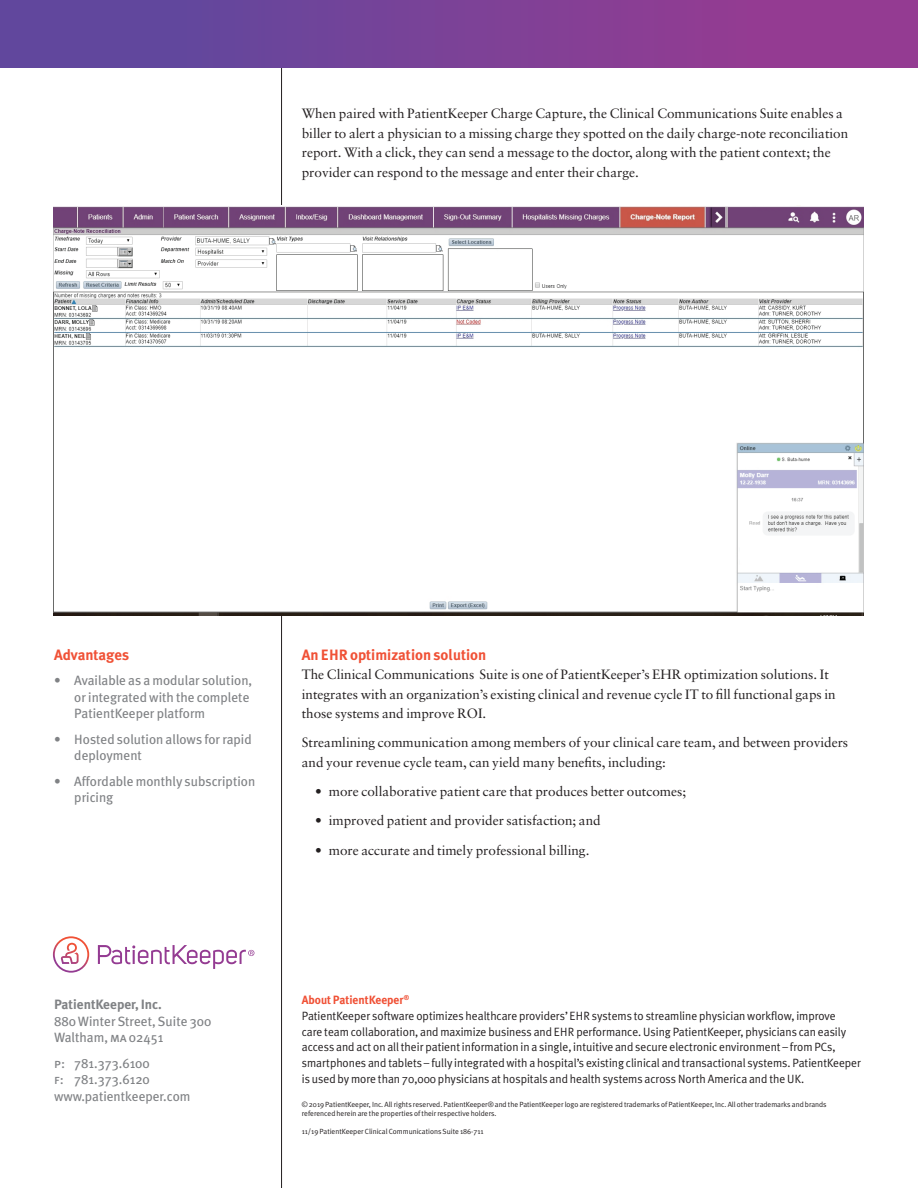
<style>
.page{position:relative;width:918px;height:1188px;background:#fff}
.page>*{position:absolute;margin:0;border:0;box-sizing:border-box;transform-origin:0 0}
.t1{font:700 15px "Meta Plus";color:#f05136}
.t2{font:13.5px/19.5px "Sabon";color:#231f20}
.t3{font:13.5px/16.5px "Meta Plus";color:#808285}
.t4{font:700 13.5px "Meta Plus";color:#808285}
.t5{font:12px/15.8px "Meta Plus Normal";color:#231f20}
.t6{font:700 12px "Meta Plus";color:#f05136}
.t7{font:7.5px/9px "Meta Plus Normal";color:#231f20}
.s1{font-family:"Meta Plus Book Caps"}
</style>
<div class="page">
<hr style="left:281px;top:0;width:1px;height:1188px;background:#231f20">
<div style="left:0;top:0;width:918px;height:68px;background:linear-gradient(to right,#5a499f,#9c3a90)"></div>
<svg style="left:53px;top:936px;width:36px;height:37px"></svg>
<svg style="left:98px;top:945px;width:156px;height:24px"></svg>
<img style="left:54px;top:206px;width:810px;height:410px">
<p class="t2" style="left:302px;top:104px;width:548px">When paired with PatientKeeper Charge Capture, the Clinical Communications Suite enables a biller to alert a physician to a missing charge they spotted on the daily charge-note reconciliation report. With a click, they can send a message to the doctor, along with the patient context; the provider can respond to the message and enter their charge.</p>
<p class="t1" style="left:54px;top:646px;width:77px">Advantages</p>
<p class="t3" style="left:74px;top:672px;width:179px;text-indent:-20px">• Available as a modular solution, or integrated with the complete<br>PatientKeeper platform</p>
<p class="t3" style="left:74px;top:731px;width:179px;text-indent:-20px">• Hosted solution allows for rapid deployment</p>
<p class="t3" style="left:74px;top:773px;width:182px;text-indent:-20px">• Affordable monthly subscription pricing</p>
<p class="t1" style="left:302px;top:646px;width:186px">An EHR optimization solution</p>
<p class="t2" style="left:302px;top:665px;width:535px">The Clinical Communications Suite is one of PatientKeeper’s EHR optimization solutions. It integrates with an organization’s existing clinical and revenue cycle IT to fill functional gaps in those systems and improve ROI.</p>
<p class="t2" style="left:302px;top:733px;width:548px">Streamlining communication among members of your clinical care team, and between providers and your revenue cycle team, can yield many benefits, including:</p>
<p class="t2" style="left:315px;top:782px;width:372px">• more collaborative patient care that produces better outcomes;</p>
<p class="t2" style="left:315px;top:811px;width:287px">• improved patient and provider satisfaction; and</p>
<p class="t2" style="left:315px;top:840px;width:276px">• more accurate and timely professional billing.</p>
<p class="t4" style="left:54px;top:997px;width:109px">PatientKeeper, Inc.</p>
<p class="t3" style="left:54px;top:1013px;width:159px">880 Winter Street, Suite 300<br>Waltham, <span class="s1">ma</span> 02451</p>
<p class="t3" style="left:54px;top:1055px;width:138px"><span class="s1">p</span>: 781.373.6100<br><span class="s1">f</span>: 781.373.6120 www.patientkeeper.com</p>
<p class="t6" style="left:302px;top:993px;width:109px">About PatientKeeper<sup>®</sup></p>
<p class="t5" style="left:302px;top:1008px;width:561px">PatientKeeper software optimizes healthcare providers’ EHR systems to streamline physician workflow, improve<br>care team collaboration, and maximize business and EHR performance. Using PatientKeeper, physicians can easily access and act on all their patient information in a single, intuitive and secure electronic environment – from PCs, smartphones and tablets – fully integrated with a hospital’s existing clinical and transactional systems. PatientKeeper is used by more than 70,000 physicians at hospitals and health systems across North America and the UK.</p>
<p class="t7" style="left:302px;top:1100px;width:526px">© 2019 PatientKeeper, Inc. All rights reserved. PatientKeeper® and the PatientKeeper logo are registered trademarks of PatientKeeper, Inc. All other trademarks and brands referenced herein are the properties of their respective holders.</p>
<p class="t7" style="left:302px;top:1127px;width:183px">11/19 PatientKeeper Clinical Communications Suite 186-711</p>
</div>
